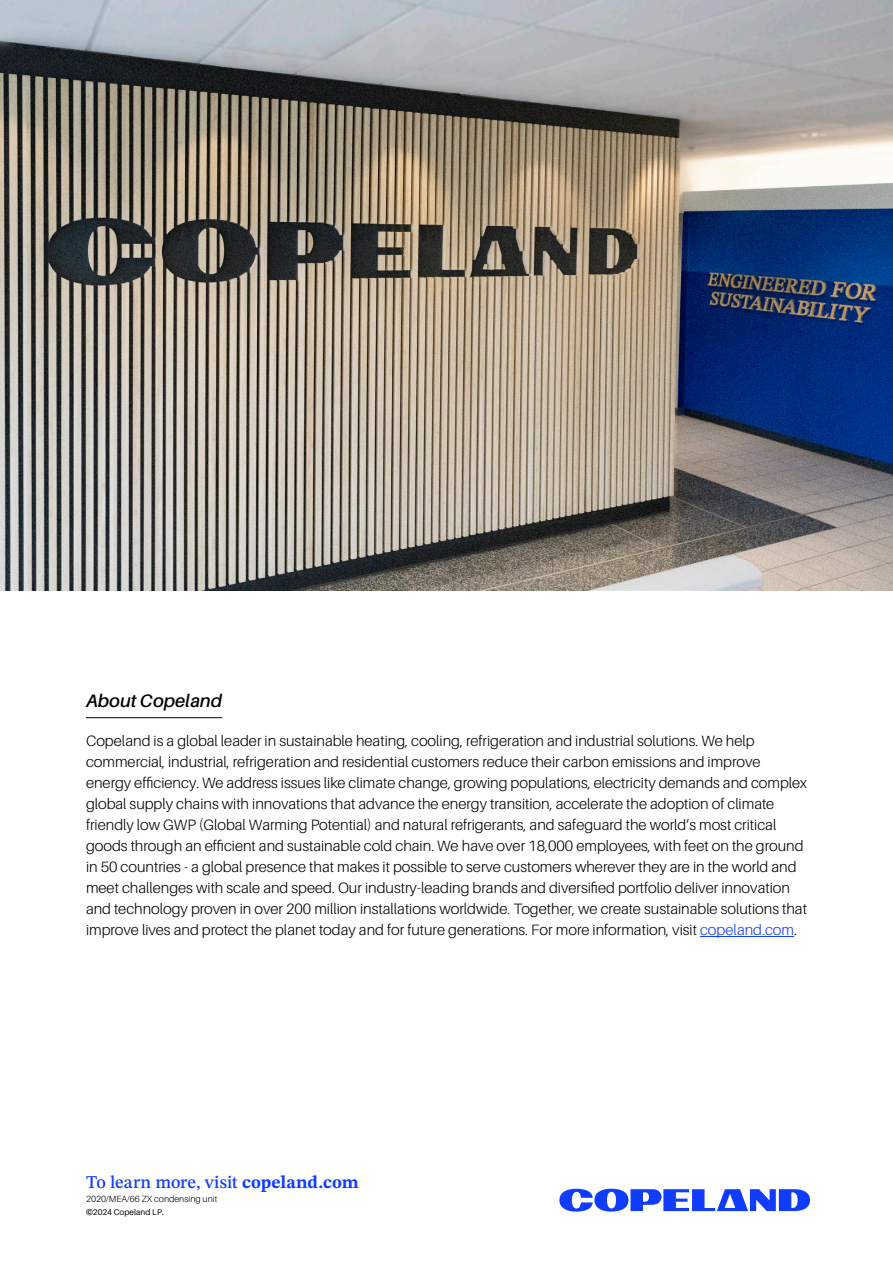
<style>
.page{position:relative;width:893px;height:1263px;background:#fff}
.page>*{position:absolute;margin:0;border:0;box-sizing:border-box;transform-origin:0 0}
.Subhead_3{font:500 18px "STIX Two Text";letter-spacing:-.005em;color:#0f3cff}
.Subhead_2{font:italic 600 18px "Aileron";color:#000}
.Body{font:300 15px/21px "Aileron";color:#000}
.t1{font:300 9px "Aileron";color:#000}
.t2{font:8.25px "Aileron";color:#000001}
.s1{color:#0f3cff}
.s2{font-weight:700}
</style>
<div class="page">
<svg style="left:559px;top:1189px;width:251px;height:22px"></svg>
<hr style="left:86px;top:717px;width:136px;height:1px;background:#000">
<hr style="left:700px;top:936px;width:94px;height:1px;background:#0f3cff">
<img style="left:0;top:0;width:893px;height:590px">
<p class="Subhead_2" style="left:86px;top:691px;width:138px">About Copeland</p>
<p class="Body" style="left:86px;top:730px;width:722px">Copeland is a global leader in sustainable heating, cooling, refrigeration and industrial solutions. We help commercial, industrial, refrigeration and residential customers reduce their carbon emissions and improve energy efficiency. We address issues like climate change, growing populations, electricity demands and complex global supply chains with innovations that advance the energy transition, accelerate the adoption of climate friendly low GWP (Global Warming Potential) and natural refrigerants, and safeguard the world’s most critical goods through an efficient and sustainable cold chain. We have over 18,000 employees, with feet on the ground in 50 countries - a global presence that makes it possible to serve customers wherever they are in the world and meet challenges with scale and speed. Our industry-leading brands and diversified portfolio deliver innovation and technology proven in over 200 million installations worldwide. Together, we create sustainable solutions that improve lives and protect the planet today and for future generations. For more information, visit <span class="s1">copeland.com</span>.</p>
<p class="Subhead_3" style="left:86px;top:1169px;width:274px">To learn more, visit <span class="s2">copeland.com</span></p>
<p class="t1" style="left:86px;top:1194px;width:133px">2020/MEA/66 ZX condensing unit</p>
<p class="t2" style="left:86px;top:1207px;width:79px">©2024 Copeland LP.</p>
</div>
